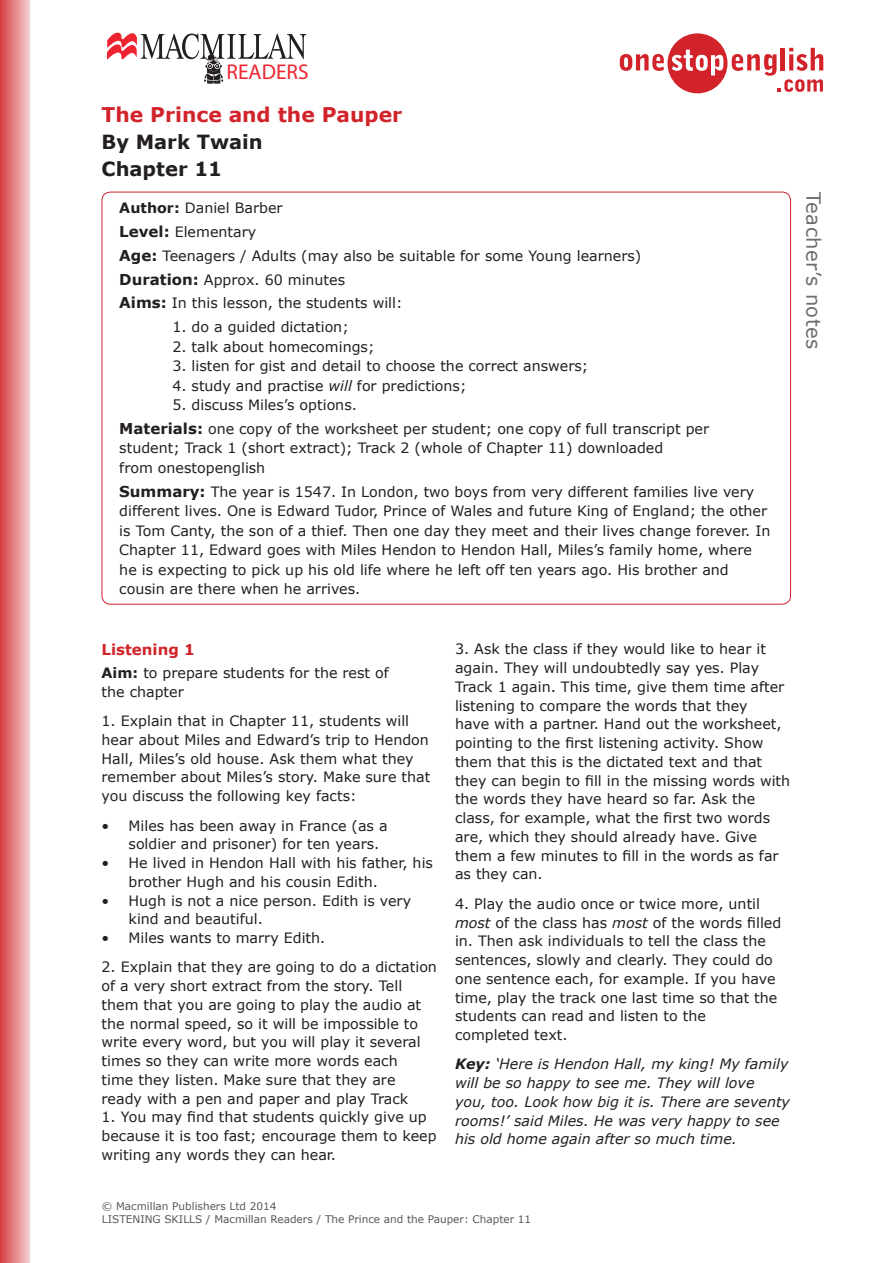
<style>
.page{position:relative;width:893px;height:1263px;background:#fff}
.page>*{position:absolute;margin:0;border:0;box-sizing:border-box;transform-origin:0 0}
.t1{font:21.45px "Myriad Pro";color:#ee2531}
.t2{font:700 20.25px "Verdana";color:#d1232a}
.H2b{font:700 19.5px "Verdana";color:#231f20}
.t3{font:19.5px "Verdana";letter-spacing:.02em;color:#6c6d70}
.t4{font:700 15px "Verdana";color:#d1232a}
.BodyText{font:14.25px/18.8px "Verdana";color:#231f20}
.Box_text{font:14.25px/19.5px "Verdana";color:#231f20}
.BodyText-2{font:italic 14.25px/18.8px "Verdana";color:#231f20}
.t5{font:10.5px "Verdana";color:#57585a}
.s1{font-weight:700}
.s2{font-weight:700;font-size:15px}
.s3{font-style:italic}
</style>
<div class="page">
<svg style="left:107px;top:32px;width:199px;height:52px"></svg>
<div style="left:0;top:0;width:30px;height:1263px;background:linear-gradient(to right,#d63d44,#f4cbcc)"></div>
<svg style="left:620px;top:33px;width:203px;height:60px"></svg>
<p class="t1" style="left:227px;top:59px;width:84px">READERS</p>
<h2 class="t2" style="left:102px;top:100px;width:302px">The Prince and the Pauper</h2>
<p class="H2b" style="left:102px;top:128px;width:163px">By Mark Twain</p>
<p class="H2b" style="left:102px;top:155px;width:122px">Chapter 11</p>
<p class="Box_text" style="left:119px;top:198px;width:165px"><span class="s1">Author:</span> Daniel Barber</p>
<p class="Box_text" style="left:119px;top:222px;width:138px"><span class="s2">Level:</span> Elementary</p>
<p class="Box_text" style="left:119px;top:246px;width:524px"><span class="s2">Age:</span> Teenagers / Adults (may also be suitable for some Young learners)</p>
<p class="Box_text" style="left:119px;top:269px;width:227px"><span class="s2">Duration:</span> Approx. 60 minutes</p>
<p class="Box_text" style="left:119px;top:293px;width:285px"><span class="s2">Aims:</span> In this lesson, the students will:</p>
<p class="Box_text" style="left:172px;top:317px;width:178px">1. do a guided dictation;</p>
<p class="Box_text" style="left:172px;top:337px;width:204px">2. talk about homecomings;</p>
<p class="Box_text" style="left:172px;top:356px;width:418px">3. listen for gist and detail to choose the correct answers;</p>
<p class="Box_text" style="left:172px;top:376px;width:296px">4. study and practise <span class="s3">will</span> for predictions;</p>
<p class="Box_text" style="left:172px;top:395px;width:186px">5. discuss Miles’s options.</p>
<p class="Box_text" style="left:119px;top:419px;width:591px"><span class="s2">Materials:</span> one copy of the worksheet per student; one copy of full transcript per student; Track 1 (short extract); Track 2 (whole of Chapter 11) downloaded<br>from onestopenglish</p>
<p class="Box_text" style="left:119px;top:482px;width:652px"><span class="s2">Summary:</span> The year is 1547. In London, two boys from very different families live very different lives. One is Edward Tudor, Prince of Wales and future King of England; the other is Tom Canty, the son of a thief. Then one day they meet and their lives change forever. In Chapter 11, Edward goes with Miles Hendon to Hendon Hall, Miles’s family home, where he is expecting to pick up his old life where he left off ten years ago. His brother and cousin are there when he arrives.</p>
<p class="t3" style="left:827px;top:192px;width:158px;rotate:90deg">Teacher’s notes</p>
<h3 class="t4" style="left:102px;top:639px;width:95px">Listening 1</h3>
<p class="BodyText" style="left:102px;top:663px;width:289px"><span class="s1">Aim:</span> to prepare students for the rest of the chapter</p>
<p class="BodyText" style="left:102px;top:711px;width:330px">1. Explain that in Chapter 11, students will hear about Miles and Edward’s trip to Hendon Hall, Miles’s old house. Ask them what they remember about Miles’s story. Make sure that you discuss the following key facts:</p>
<p class="BodyText" style="left:129px;top:816px;width:261px;text-indent:-27px">• Miles has been away in France (as a soldier and prisoner) for ten years.</p>
<p class="BodyText" style="left:129px;top:853px;width:306px;text-indent:-27px">• He lived in Hendon Hall with his father, his brother Hugh and his cousin Edith.</p>
<p class="BodyText" style="left:129px;top:891px;width:284px;text-indent:-27px">• Hugh is not a nice person. Edith is very kind and beautiful.</p>
<p class="BodyText" style="left:102px;top:928px;width:225px">• Miles wants to marry Edith.</p>
<p class="BodyText" style="left:102px;top:958px;width:337px">2. Explain that they are going to do a dictation of a very short extract from the story. Tell them that you are going to play the audio at the normal speed, so it will be impossible to write every word, but you will play it several times so they can write more words each<br>time they listen. Make sure that they are ready with a pen and paper and play Track</p>
<p class="BodyText" style="left:102px;top:1108px;width:336px">1. You may find that students quickly give up because it is too fast; encourage them to keep writing any words they can hear.</p>
<p class="BodyText" style="left:455px;top:640px;width:337px">3. Ask the class if they would like to hear it again. They will undoubtedly say yes. Play Track 1 again. This time, give them time after listening to compare the words that they<br>have with a partner. Hand out the worksheet, pointing to the first listening activity. Show them that this is the dictated text and that they can begin to fill in the missing words with the words they have heard so far. Ask the class, for example, what the first two words are, which they should already have. Give them a few minutes to fill in the words as far as they can.</p>
<p class="BodyText" style="left:455px;top:894px;width:328px">4. Play the audio once or twice more, until <span class="s3">most</span> of the class has <span class="s3">most</span> of the words filled in. Then ask individuals to tell the class the sentences, slowly and clearly. They could do one sentence each, for example. If you have time, play the track one last time so that the students can read and listen to the completed text.</p>
<p class="BodyText-2" style="left:455px;top:1055px;width:337px"><span class="s1">Key:</span> ‘Here is Hendon Hall, my king! My family will be so happy to see me. They will love<br>you, too. Look how big it is. There are seventy rooms!’ said Miles. He was very happy to see his old home again after so much time.</p>
<p class="t5" style="left:102px;top:1199px;width:176px">© Macmillan Publishers Ltd 2014</p>
<p class="t5" style="left:102px;top:1212px;width:431px">LISTENING SKILLS / Macmillan Readers / The Prince and the Pauper: Chapter 11</p>
</div>
